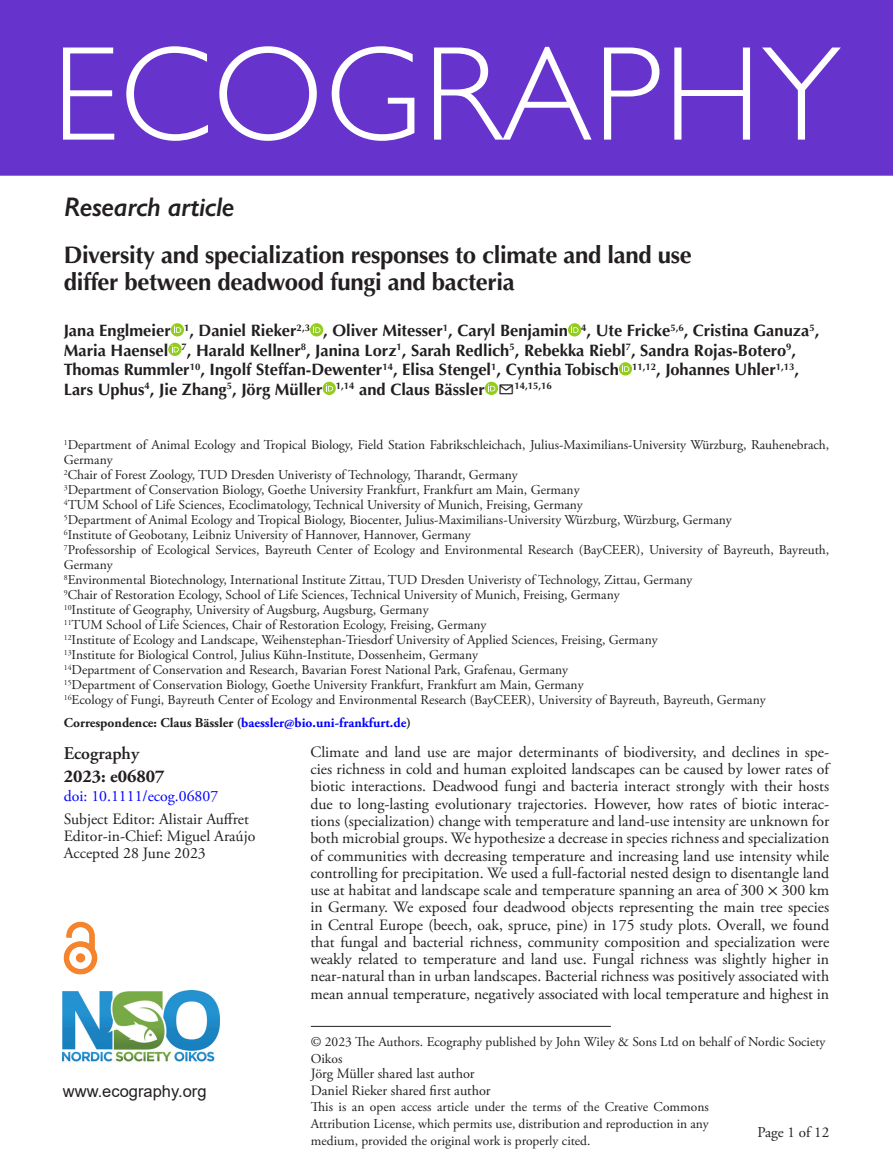
<style>
.page{position:relative;width:893px;height:1174px;background:#fff}
.page>*{position:absolute;margin:0;border:0;box-sizing:border-box;transform-origin:0 0}
.ECOG_Title{font:300 135px "Gill Sans Std";letter-spacing:.01em;color:#fff}
.AT_TYPE{font:italic 600 27px "Gill Sans";letter-spacing:-.015em;color:#231f20}
.CT{font:700 24px/27px "Optima LT Std";letter-spacing:-.015em;color:#231f20}
.Corres{font:700 18px "Adobe Garamond Pro";color:#231f20}
.t1{font:600 18px "Adobe Garamond Pro";color:#231f20}
.AU{font:700 16.5px/19.5px "Optima LT Std";color:#231f20}
.t2{font:16.5px "Arial";color:#231f20}
.ABS_TXT{font:15.75px/17.2px "Adobe Garamond Pro";color:#231f20;text-align:justify}
.Doi_No{font:15.75px "Adobe Garamond Pro";color:#00f}
.t3{font:15px "Adobe Garamond Pro";color:#231f20}
.FN{font:14.25px "Adobe Garamond Pro";color:#231f20}
.FN_N{font:14.25px "Adobe Garamond Pro";color:#231f20}
.Address{font:13.5px/16.8px "Adobe Garamond Pro";color:#231f20}
.FM_Note{font:13.5px/16.8px "Adobe Garamond Pro";color:#231f20}
.Corres-2{font:700 13.5px "Adobe Garamond Pro";color:#231f20}
.s1{color:#00f}
.s2{font-family:"STIX General"}
</style>
<div class="page">
<div style="left:0;top:0;width:893px;height:176px;background:#63c"></div>
<img style="left:63px;top:990px;width:156px;height:72px">
<img style="left:64px;top:921px;width:34px;height:53px">
<hr style="left:311px;top:1026px;width:300px;height:1px;background:#231f20">
<div style="left:171px;top:323px;width:13px;height:13px;background:#92cd1d;border-radius:50%"></div>
<svg style="left:174px;top:326px;width:7px;height:7px"></svg>
<svg style="left:310px;top:323px;width:13px;height:13px"></svg>
<svg style="left:313px;top:326px;width:7px;height:7px"></svg>
<svg style="left:568px;top:323px;width:13px;height:13px"></svg>
<svg style="left:571px;top:326px;width:7px;height:7px"></svg>
<svg style="left:168px;top:343px;width:14px;height:13px"></svg>
<svg style="left:172px;top:345px;width:7px;height:7px"></svg>
<div style="left:619px;top:362px;width:13px;height:13px;background:#92cd1d;border-radius:50%"></div>
<svg style="left:622px;top:365px;width:7px;height:7px"></svg>
<svg style="left:323px;top:382px;width:13px;height:13px"></svg>
<svg style="left:326px;top:384px;width:7px;height:7px"></svg>
<svg style="left:485px;top:382px;width:13px;height:13px"></svg>
<svg style="left:488px;top:384px;width:7px;height:7px"></svg>
<p class="ECOG_Title" style="left:52px;top:18px;width:790px">ECOGRAPHY</p>
<p class="AT_TYPE" style="left:64px;top:191px;width:172px">Research article</p>
<p class="CT" style="left:64px;top:242px;width:630px">Diversity and specialization responses to climate and land use differ between deadwood fungi and bacteria</p>
<p class="AU" style="left:64px;top:321px;width:757px">Jana Englmeier <sup>1</sup>, Daniel Rieker<sup>2,3</sup> , Oliver Mitesser<sup>1</sup>, Caryl Benjamin <sup>4</sup>, Ute Fricke<sup>5,6</sup>, Cristina Ganuza<sup>5</sup>, Maria Haensel <sup>7</sup>, Harald Kellner<sup>8</sup>, Janina Lorz<sup>1</sup>, Sarah Redlich<sup>5</sup>, Rebekka Riebl<sup>7</sup>, Sandra Rojas-Botero<sup>9</sup>, Thomas Rummler<sup>10</sup>, Ingolf Steffan-Dewenter<sup>14</sup>, Elisa Stengel<sup>1</sup>, Cynthia Tobisch <sup>11,12</sup>, Johannes Uhler<sup>1,13</sup>, Lars Uphus<sup>4</sup>, Jie Zhang<sup>5</sup>, Jörg Müller <sup>1,14</sup> and Claus Bässler ✉<sup>14,15,16</sup></p>
<p class="Address" style="left:64px;top:438px;width:767px;line-height:15px"><sup>1</sup>Department of Animal Ecology and Tropical Biology, Field Station Fabrikschleichach, Julius-Maximilians-University Würzburg, Rauhenebrach,<br>Germany</p>
<p class="Address" style="left:64px;top:467px;width:456px"><sup>2</sup>Chair of Forest Zoology, TUD Dresden Univeristy of Technology, Tharandt, Germany</p>
<p class="Address" style="left:64px;top:482px;width:517px"><sup>3</sup>Department of Conservation Biology, Goethe University Frankfurt, Frankfurt am Main, Germany</p>
<p class="Address" style="left:64px;top:497px;width:521px"><sup>4</sup>TUM School of Life Sciences, Ecoclimatology, Technical University of Munich, Freising, Germany</p>
<p class="Address" style="left:64px;top:512px;width:669px"><sup>5</sup>Department of Animal Ecology and Tropical Biology, Biocenter, Julius-Maximilians-University Würzburg, Würzburg, Germany</p>
<p class="Address" style="left:64px;top:527px;width:408px"><sup>6</sup>Institute of Geobotany, Leibniz University of Hannover, Hannover, Germany</p>
<p class="Address" style="left:64px;top:543px;width:767px;line-height:15px"><sup>7</sup>Professorship of Ecological Services, Bayreuth Center of Ecology and Environmental Research (BayCEER), University of Bayreuth, Bayreuth,<br>Germany</p>
<p class="Address" style="left:64px;top:572px;width:630px"><sup>8</sup>Environmental Biotechnology, International Institute Zittau, TUD Dresden Univeristy of Technology, Zittau, Germany</p>
<p class="Address" style="left:64px;top:587px;width:557px"><sup>9</sup>Chair of Restoration Ecology, School of Life Sciences, Technical University of Munich, Freising, Germany</p>
<p class="Address" style="left:64px;top:602px;width:366px"><sup>10</sup>Institute of Geography, University of Augsburg, Augsburg, Germany</p>
<p class="Address" style="left:64px;top:617px;width:424px"><sup>11</sup>TUM School of Life Sciences, Chair of Restoration Ecology, Freising, Germany</p>
<p class="Address" style="left:64px;top:632px;width:595px"><sup>12</sup>Institute of Ecology and Landscape, Weihenstephan-Triesdorf University of Applied Sciences, Freising, Germany</p>
<p class="Address" style="left:64px;top:647px;width:416px"><sup>13</sup>Institute for Biological Control, Julius Kühn-Institute, Dossenheim, Germany</p>
<p class="Address" style="left:64px;top:662px;width:506px"><sup>14</sup>Department of Conservation and Research, Bavarian Forest National Park, Grafenau, Germany</p>
<p class="Address" style="left:64px;top:677px;width:521px"><sup>15</sup>Department of Conservation Biology, Goethe University Frankfurt, Frankfurt am Main, Germany</p>
<p class="Address" style="left:64px;top:692px;width:703px"><sup>16</sup>Ecology of Fungi, Bayreuth Center of Ecology and Environmental Research (BayCEER), University of Bayreuth, Bayreuth, Germany</p>
<p class="Corres-2" style="left:64px;top:714px;width:349px">Correspondence: Claus Bässler (<span class="s1">baessler@bio.uni-frankfurt.de</span>)</p>
<p class="t1" style="left:64px;top:742px;width:77px">Ecography</p>
<p class="Corres" style="left:64px;top:766px;width:102px">2023: e06807</p>
<p class="Doi_No" style="left:64px;top:786px;width:156px">doi: 10.1111/ecog.06807</p>
<p class="ABS_TXT" style="left:64px;top:810px;width:187px">Subject Editor: Alistair Auffret</p>
<p class="ABS_TXT" style="left:64px;top:828px;width:193px">Editor-in-Chief: Miguel Araújo</p>
<p class="ABS_TXT" style="left:64px;top:845px;width:144px">Accepted 28 June 2023</p>
<p class="t2" style="left:63px;top:1079px;width:145px">www.ecography.org</p>
<p class="ABS_TXT" style="left:310px;top:744px;width:520px">Climate and land use are major determinants of biodiversity, and declines in spe&shy;cies richness in cold and human exploited landscapes can be caused by lower rates of biotic interactions. Deadwood fungi and bacteria interact strongly with their hosts due to long-lasting evolutionary trajectories. However, how rates of biotic interac&shy;tions (specialization) change with temperature and land-use intensity are unknown for both microbial groups. We hypothesize a decrease in species richness and specialization of communities with decreasing temperature and increasing land use intensity while controlling for precipitation. We used a full-factorial nested design to disentangle land use at habitat and landscape scale and temperature spanning an area of 300 <span class="s2">×</span> 300 km in Germany. We exposed four deadwood objects representing the main tree species in Central Europe (beech, oak, spruce, pine) in 175 study plots. Overall, we found that fungal and bacterial richness, community composition and specialization were weakly related to temperature and land use. Fungal richness was slightly higher in near-natural than in urban landscapes. Bacterial richness was positively associated with mean annual temperature, negatively associated with local temperature and highest in</p>
<p class="FM_Note" style="left:311px;top:1033px;width:516px">© 2023 The Authors. Ecography published by John Wiley &amp; Sons Ltd on behalf of Nordic Society<br>Oikos</p>
<p class="FN_N" style="left:311px;top:1065px;width:165px">Jörg Müller shared last author</p>
<p class="Address" style="left:311px;top:1099px;width:399px;text-align:justify">This is an open access article under the terms of the Creative Commons Attribution License, which permits use, distribution and reproduction in any medium, provided the original work is properly cited.</p>
<p class="FN" style="left:311px;top:1082px;width:181px">Daniel Rieker shared first author</p>
<p class="t3" style="left:757px;top:1123px;width:73px">Page 1 of 12</p>
</div>
